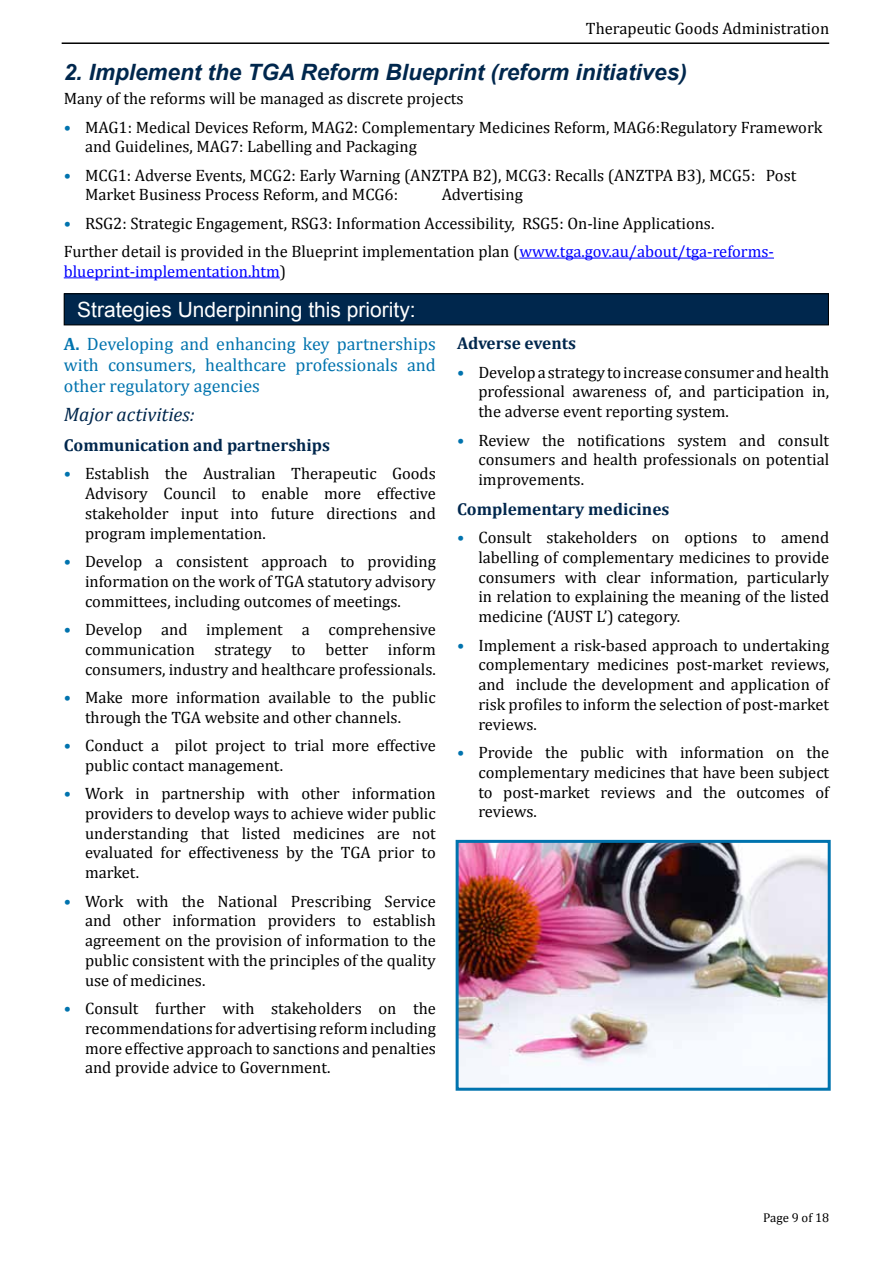
<style>
.page{position:relative;width:893px;height:1263px;background:#fff}
.page>*{position:absolute;margin:0;border:0;box-sizing:border-box;transform-origin:0 0}
.Subhead_2_Dark_Blue{font:italic 700 22.5px "Arial";color:#00274d}
.Table_1_Head{font:21px "Arial";color:#fff}
.Text_Head_2{font:italic 19.5px "Cambria";color:#00274d}
.Lead_Par_2_Light_Blu{font:18px/21px "Cambria";color:#0073ae;text-align:justify}
.Text_head_3{font:700 17.25px "Cambria";color:#00274d}
.Body_text{font:16.5px/19.8px "Cambria";color:#000;text-align:justify}
.Body_text-2{font:16.5px/19.8px "Cambria";color:#00f}
.t1{font:12.75px "Cambria";color:#000}
.s1{color:#0073ae}
.s2{color:#000}
.s3{font-weight:700}
</style>
<div class="page">
<hr style="left:62px;top:42px;width:767px;height:2px;background:#000">
<div style="left:64px;top:294px;width:764px;height:31px;background:#00274d"></div>
<div style="left:64px;top:293px;width:765px;height:32px;border:1px solid #000"></div>
<hr style="left:519px;top:258px;width:255px;height:1px;background:#00f">
<hr style="left:64px;top:277px;width:216px;height:1px;background:#00f">
<img style="left:460px;top:844px;width:367px;height:243px">
<div style="left:456px;top:840px;width:375px;height:251px;border:3px solid #0073ae"></div>
<p class="Body_text" style="left:586px;top:19px;width:245px">Therapeutic Goods Administration</p>
<h4 class="Subhead_2_Dark_Blue" style="left:64px;top:57px;width:625px">2. Implement the TGA Reform Blueprint (reform initiatives)</h4>
<p class="Body_text" style="left:64px;top:89px;width:401px">Many of the reforms will be managed as discrete projects</p>
<p class="Body_text" style="left:85px;top:117px;width:739px;text-indent:-21px"><span class="s1">•</span> MAG1: Medical Devices Reform, MAG2: Complementary Medicines Reform, MAG6:Regulatory Framework and Guidelines, MAG7: Labelling and Packaging</p>
<p class="Body_text" style="left:85px;top:165px;width:713px;text-indent:-21px"><span class="s1">•</span> MCG1: Adverse Events, MCG2: Early Warning (ANZTPA B2), MCG3: Recalls (ANZTPA B3), MCG5: Post<br>Market Business Process Reform, and MCG6:</p>
<p class="Body_text" style="left:442px;top:185px;width:83px">Advertising</p>
<p class="Body_text" style="left:64px;top:213px;width:652px"><span class="s1">•</span> RSG2: Strategic Engagement, RSG3: Information Accessibility, RSG5: On-line Applications.</p>
<p class="Body_text-2" style="left:64px;top:241px;width:712px"><span class="s2">Further detail is provided in the Blueprint implementation plan (</span>www.tga.gov.au/about/tga-reforms&shy;blueprint-implementation.htm<span class="s2">)</span></p>
<p class="Table_1_Head" style="left:77px;top:296px;width:340px">Strategies Underpinning this priority:</p>
<p class="Text_head_3" style="left:457px;top:331px;width:120px">Adverse events</p>
<p class="Body_text" style="left:478px;top:362px;width:352px;text-indent:-21px"><span class="s1">•</span> Develop a strategy to increase consumer and health professional awareness of, and participation in, the adverse event reporting system.</p>
<p class="Body_text" style="left:478px;top:430px;width:352px;text-indent:-21px"><span class="s1">•</span> Review the notifications system and consult consumers and health professionals on potential improvements.</p>
<p class="Text_head_3" style="left:457px;top:497px;width:214px">Complementary medicines</p>
<p class="Body_text" style="left:478px;top:527px;width:352px;text-indent:-21px"><span class="s1">•</span> Consult stakeholders on options to amend labelling of complementary medicines to provide consumers with clear information, particularly in relation to explaining the meaning of the listed medicine (‘AUST L’) category.</p>
<p class="Body_text" style="left:478px;top:635px;width:352px;text-indent:-21px"><span class="s1">•</span> Implement a risk-based approach to undertaking complementary medicines post-market reviews, and include the development and application of risk profiles to inform the selection of post-market reviews.</p>
<p class="Body_text" style="left:478px;top:742px;width:352px;text-indent:-21px"><span class="s1">•</span> Provide the public with information on the complementary medicines that have been subject to post-market reviews and the outcomes of reviews.</p>
<h5 class="Lead_Par_2_Light_Blu" style="left:64px;top:333px;width:374px"><span class="s3">A.</span> Developing and enhancing key partnerships with consumers, healthcare professionals and other regulatory agencies</h5>
<p class="Text_Head_2" style="left:64px;top:401px;width:133px">Major activities:</p>
<p class="Text_head_3" style="left:64px;top:433px;width:268px">Communication and partnerships</p>
<p class="Body_text" style="left:85px;top:464px;width:352px;text-indent:-21px"><span class="s1">•</span> Establish the Australian Therapeutic Goods Advisory Council to enable more effective stakeholder input into future directions and program implementation.</p>
<p class="Body_text" style="left:85px;top:551px;width:352px;text-indent:-21px"><span class="s1">•</span> Develop a consistent approach to providing information on the work of TGA statutory advisory committees, including outcomes of meetings.</p>
<p class="Body_text" style="left:85px;top:619px;width:352px;text-indent:-21px"><span class="s1">•</span> Develop and implement a comprehensive communication strategy to better inform consumers, industry and healthcare professionals.</p>
<p class="Body_text" style="left:85px;top:687px;width:352px;text-indent:-21px"><span class="s1">•</span> Make more information available to the public through the TGA website and other channels.</p>
<p class="Body_text" style="left:85px;top:735px;width:352px;text-indent:-21px"><span class="s1">•</span> Conduct a pilot project to trial more effective public contact management.</p>
<p class="Body_text" style="left:85px;top:783px;width:352px;text-indent:-21px"><span class="s1">•</span> Work in partnership with other information providers to develop ways to achieve wider public understanding that listed medicines are not evaluated for effectiveness by the TGA prior to market.</p>
<p class="Body_text" style="left:85px;top:891px;width:352px;text-indent:-21px"><span class="s1">•</span> Work with the National Prescribing Service and other information providers to establish agreement on the provision of information to the public consistent with the principles of the quality use of medicines.</p>
<p class="Body_text" style="left:85px;top:998px;width:352px;text-indent:-21px"><span class="s1">•</span> Consult further with stakeholders on the recommendations for advertising reform including more effective approach to sanctions and penalties and provide advice to Government.</p>
<p class="t1" style="left:763px;top:1210px;width:67px">Page 9 of 18</p>
</div>
